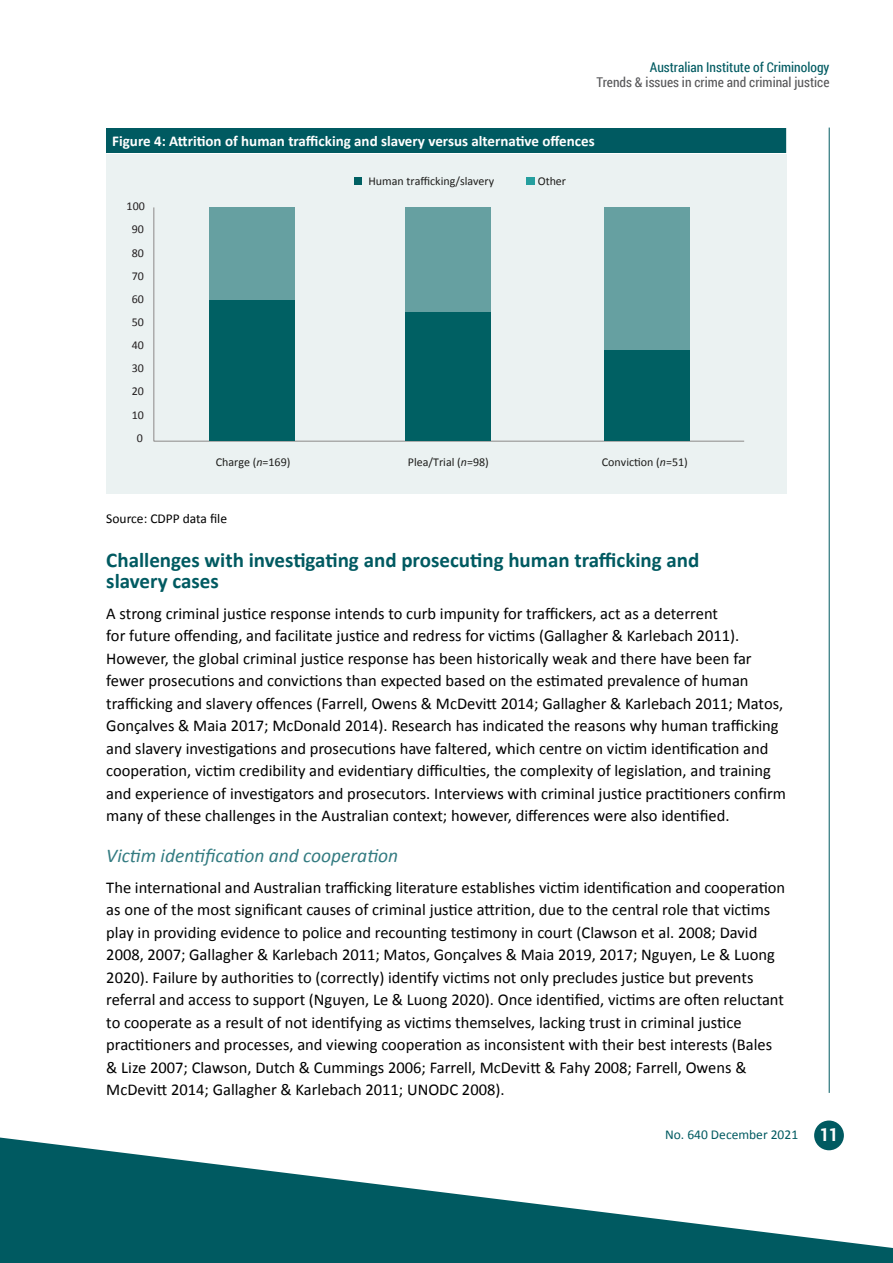
<style>
.page{position:relative;width:893px;height:1263px;background:#fff}
.page>*{position:absolute;margin:0;border:0;box-sizing:border-box;transform-origin:0 0}
.t1{font:700 21px/21px "Calibri";color:#005a61}
.t2{font:italic 19.5px "Calibri";color:#337b81}
.body{font:16.5px/22.5px "Calibri";color:#000}
.Body_table_heading{font:700 15px "Calibri";color:#fff}
.t3{font:13.5px "Roboto Condensed";color:#58585a}
.t4{font:13.5px "Roboto Condensed";color:#005a61}
.t5{font:13.5px "Calibri";color:#005a61}
.Table_figure_notes{font:13.5px "Calibri";color:#000}
.t6{font:12px "Calibri";color:#1d1d1b}
.t7{font:12px "Calibri";color:#231f20}
.s1{font-style:italic}
.s2{font-family:"Roboto Condensed";font-weight:700;font-size:18px;color:#fff}
</style>
<div class="page">
<hr style="left:829px;top:128px;width:1px;height:965px;background:#005a61">
<div style="left:814px;top:1120px;width:30px;height:30px;background:#005a61;border-radius:50%"></div>
<svg style="left:0;top:1137px;width:893px;height:126px;fill:#005a61"></svg>
<div style="left:106px;top:128px;width:681px;height:26px;background:#005a61"></div>
<svg style="left:786px;top:128px;width:1px;height:25px"></svg>
<hr style="left:106px;top:153px;width:681px;height:1px;background:#fff">
<div style="left:106px;top:154px;width:680px;height:339px;background:#ebf2f2"></div>
<svg style="left:153px;top:207px;width:592px;height:235px"></svg>
<div style="left:354px;top:177px;width:8px;height:8px;background:#006063"></div>
<div style="left:526px;top:177px;width:8px;height:8px;background:#259f9f"></div>
<div style="left:210px;top:207px;width:85px;height:234px;background:#66a0a1"></div>
<div style="left:406px;top:207px;width:85px;height:234px;background:#66a0a1"></div>
<div style="left:604px;top:207px;width:85px;height:234px;background:#66a0a1"></div>
<div style="left:210px;top:300px;width:85px;height:141px;background:#006063"></div>
<div style="left:406px;top:312px;width:85px;height:129px;background:#006063"></div>
<div style="left:604px;top:350px;width:85px;height:91px;background:#006063"></div>
<p class="t4" style="left:650px;top:58px;width:181px">Australian Institute of Criminology</p>
<p class="t3" style="left:597px;top:73px;width:234px">Trends &amp; issues in crime and criminal justice</p>
<p class="Body_table_heading" style="left:112px;top:132px;width:484px">Figure 4: Attrition of human trafficking and slavery versus alternative offences</p>
<p class="t7" style="left:127px;top:199px;width:20px">100</p>
<p class="t7" style="left:132px;top:222px;width:14px">90</p>
<p class="t7" style="left:132px;top:245px;width:14px">80</p>
<p class="t7" style="left:132px;top:268px;width:14px">70</p>
<p class="t7" style="left:132px;top:291px;width:14px">60</p>
<p class="t7" style="left:132px;top:315px;width:14px">50</p>
<p class="t7" style="left:132px;top:337px;width:14px">40</p>
<p class="t7" style="left:132px;top:361px;width:14px">30</p>
<p class="t7" style="left:132px;top:384px;width:14px">20</p>
<p class="t7" style="left:132px;top:407px;width:14px">10</p>
<p class="t7" style="left:137px;top:430px;width:8px">0</p>
<p class="t6" style="left:368px;top:173px;width:127px">Human trafficking/slavery</p>
<p class="t6" style="left:538px;top:173px;width:30px">Other</p>
<p class="t6" style="left:216px;top:454px;width:76px">Charge (<span class="s1">n</span>=169)</p>
<p class="t6" style="left:408px;top:454px;width:82px">Plea/Trial (<span class="s1">n</span>=98)</p>
<p class="t6" style="left:602px;top:454px;width:87px">Conviction (<span class="s1">n</span>=51)</p>
<p class="Table_figure_notes" style="left:106px;top:509px;width:122px">Source: CDPP data file</p>
<h4 class="t1" style="left:106px;top:549px;width:595px">Challenges with investigating and prosecuting human trafficking and slavery cases</h4>
<p class="body" style="left:106px;top:602px;width:681px">A strong criminal justice response intends to curb impunity for traffickers, act as a deterrent<br>for future offending, and facilitate justice and redress for victims (Gallagher &amp; Karlebach 2011).<br>However, the global criminal justice response has been historically weak and there have been far fewer prosecutions and convictions than expected based on the estimated prevalence of human trafficking and slavery offences (Farrell, Owens &amp; McDevitt 2014; Gallagher &amp; Karlebach 2011; Matos, Gonçalves &amp; Maia 2017; McDonald 2014). Research has indicated the reasons why human trafficking and slavery investigations and prosecutions have faltered, which centre on victim identification and cooperation, victim credibility and evidentiary difficulties, the complexity of legislation, and training and experience of investigators and prosecutors. Interviews with criminal justice practitioners confirm many of these challenges in the Australian context; however, differences were also identified.</p>
<h3 class="t2" style="left:106px;top:842px;width:293px">Victim identification and cooperation</h3>
<p class="body" style="left:106px;top:876px;width:680px">The international and Australian trafficking literature establishes victim identification and cooperation as one of the most significant causes of criminal justice attrition, due to the central role that victims play in providing evidence to police and recounting testimony in court (Clawson et al. 2008; David 2008, 2007; Gallagher &amp; Karlebach 2011; Matos, Gonçalves &amp; Maia 2019, 2017; Nguyen, Le &amp; Luong 2020). Failure by authorities to (correctly) identify victims not only precludes justice but prevents referral and access to support (Nguyen, Le &amp; Luong 2020). Once identified, victims are often reluctant to cooperate as a result of not identifying as victims themselves, lacking trust in criminal justice practitioners and processes, and viewing cooperation as inconsistent with their best interests (Bales &amp; Lize 2007; Clawson, Dutch &amp; Cummings 2006; Farrell, McDevitt &amp; Fahy 2008; Farrell, Owens &amp; McDevitt 2014; Gallagher &amp; Karlebach 2011; UNODC 2008).</p>
<p class="t5" style="left:665px;top:1126px;width:174px">No. 640 December 2021 <span class="s2">11</span></p>
</div>
